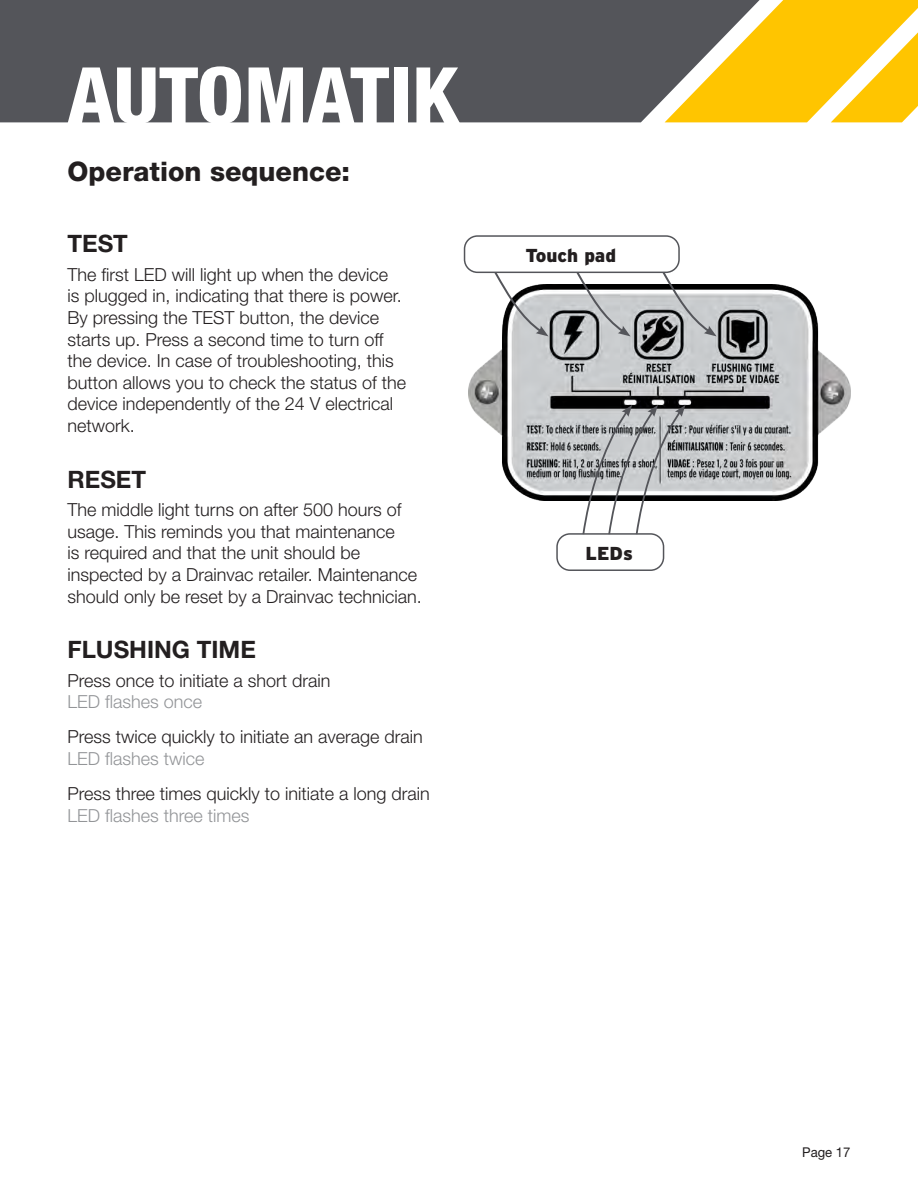
<style>
.page{position:relative;width:918px;height:1188px;background:#fff}
.page>*{position:absolute;margin:0;border:0;box-sizing:border-box;transform-origin:0 0}
.t1{font:800 condensed 78px "Helvetica Neue LT Std";color:#fff;scale:1.05 1}
.t2{font:800 27px "Helvetica Neue LT Std";color:#231f20}
.t3{font:700 24px "Helvetica Neue LT Std";color:#231f20}
.t4{font:900 18.75px "Interstate";color:#231f20}
.t5{font:300 18px/21.6px "Helvetica Neue LT Std";color:#231f20}
.t6{font:13.5px "Helvetica Neue LT Std";color:#231f20}
.s1{color:#939598}
</style>
<div class="page">
<div style="left:0;top:0;width:665px;height:122px;background:#54555a"></div>
<svg style="left:665px;top:0;width:253px;height:122px"></svg>
<img style="left:468px;top:284px;width:382px;height:216px">
<svg style="left:493px;top:273px;width:56px;height:63px"></svg>
<svg style="left:575px;top:273px;width:56px;height:63px"></svg>
<svg style="left:661px;top:273px;width:56px;height:63px"></svg>
<svg style="left:581px;top:405px;width:104px;height:132px"></svg>
<div style="left:557px;top:534px;width:107px;height:36px;background:#fff;border-radius:13px"></div>
<div style="left:556px;top:533px;width:108px;height:38px;border:2px solid #54555a;border-radius:13px"></div>
<div style="left:464px;top:235px;width:216px;height:38px;border:2px solid #54555a;border-radius:13px"></div>
<h1 class="t1" style="left:67px;top:47px;width:375px">AUTOMATIK</h1>
<p class="t2" style="left:68px;top:156px;width:284px">Operation sequence:</p>
<p class="t3" style="left:68px;top:229px;width:62px">TEST</p>
<p class="t5" style="left:68px;top:263px;width:340px">The first LED will light up when the device<br>is plugged in, indicating that there is power.<br>By pressing the TEST button, the device starts up. Press a second time to turn off the device. In case of troubleshooting, this button allows you to check the status of the device independently of the 24 V electrical network.</p>
<p class="t3" style="left:68px;top:464px;width:80px">RESET</p>
<p class="t5" style="left:68px;top:499px;width:356px">The middle light turns on after 500 hours of usage. This reminds you that maintenance<br>is required and that the unit should be inspected by a Drainvac retailer. Maintenance should only be reset by a Drainvac technician.</p>
<p class="t3" style="left:68px;top:635px;width:190px">FLUSHING TIME</p>
<p class="t5" style="left:68px;top:669px;width:265px">Press once to initiate a short drain<br><span class="s1">LED flashes once</span></p>
<p class="t5" style="left:68px;top:726px;width:357px">Press twice quickly to initiate an average drain<br><span class="s1">LED flashes twice</span></p>
<p class="t5" style="left:68px;top:782px;width:364px">Press three times quickly to initiate a long drain<br><span class="s1">LED flashes three times</span></p>
<p class="t4" style="left:525px;top:245px;width:92px">Touch pad</p>
<p class="t4" style="left:586px;top:542px;width:49px">LEDs</p>
<p class="t6" style="left:802px;top:1144px;width:50px">Page 17</p>
</div>
